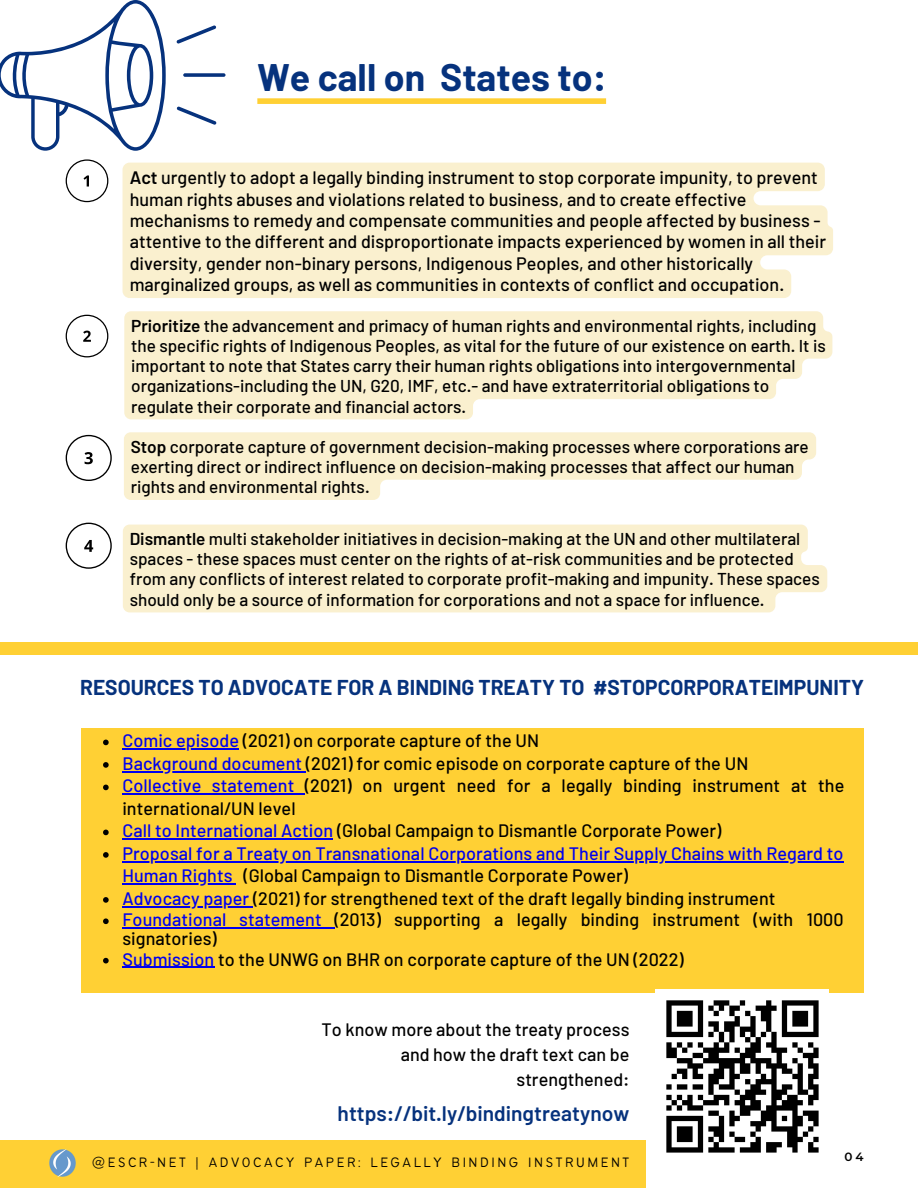
<style>
.page{position:relative;width:918px;height:1188px;background:#fff}
.page>*{position:absolute;margin:0;border:0;box-sizing:border-box;transform-origin:0 0}
.t1{font:700 37.5px "Barlow";color:#06327d}
.t2{font:700 21px "Barlow";color:#06327d}
.t3{font:600 21px "Barlow";color:#06327d}
.t4{font:500 18px/22.4px "Barlow";letter-spacing:.005em;color:#000}
.t5{font:500 17.1px/20.2px "Barlow";color:#000}
.t6{font:300 15px "Bantayog";letter-spacing:.17em;color:#000}
.t7{font:600 12px "Montserrat";color:#000}
.s1{font-weight:600}
.s2{color:#00e}
</style>
<div class="page">
<div style="left:0;top:1140px;width:646px;height:47px;background:#ffd034"></div>
<img style="left:49px;top:1149px;width:27px;height:28px">
<svg style="left:66px;top:315px;width:42px;height:42px"></svg>
<svg style="left:66px;top:435px;width:46px;height:46px"></svg>
<svg style="left:66px;top:523px;width:46px;height:46px"></svg>
<svg style="left:66px;top:159px;width:42px;height:43px"></svg>
<div style="left:81px;top:728px;width:783px;height:265px;background:#ffd034"></div>
<div style="left:0;top:643px;width:918px;height:12px;background:#ffd034"></div>
<svg style="left:0;top:0;width:166px;height:151px"></svg>
<svg style="left:183px;top:73px;width:43px;height:4px"></svg>
<svg style="left:176px;top:25px;width:40px;height:19px"></svg>
<svg style="left:177px;top:106px;width:40px;height:19px"></svg>
<svg style="left:124px;top:311px;width:708px;height:108px;fill:#faf0cf"></svg>
<svg style="left:124px;top:432px;width:692px;height:68px;fill:#faf0cf"></svg>
<div style="left:123px;top:525px;width:704px;height:87px;background:#faf0cf"></div>
<div style="left:123px;top:163px;width:710px;height:135px;background:#faf0cf"></div>
<svg style="left:103px;top:740px;width:6px;height:5px"></svg>
<hr style="left:122px;top:749px;width:117px;height:1px;background:#00e">
<svg style="left:103px;top:762px;width:6px;height:6px"></svg>
<hr style="left:122px;top:771px;width:180px;height:1px;background:#00e">
<svg style="left:103px;top:785px;width:6px;height:5px"></svg>
<hr style="left:122px;top:794px;width:172px;height:1px;background:#00e">
<svg style="left:103px;top:830px;width:6px;height:5px"></svg>
<hr style="left:122px;top:839px;width:211px;height:1px;background:#00e">
<svg style="left:103px;top:852px;width:6px;height:6px"></svg>
<hr style="left:133px;top:861px;width:711px;height:1px;background:#00e">
<hr style="left:122px;top:884px;width:111px;height:1px;background:#00e">
<svg style="left:103px;top:897px;width:6px;height:6px"></svg>
<hr style="left:122px;top:906px;width:127px;height:1px;background:#00e">
<svg style="left:103px;top:918px;width:6px;height:6px"></svg>
<hr style="left:122px;top:927px;width:200px;height:2px;background:#00e">
<svg style="left:322px;top:927px;width:12px;height:2px"></svg>
<svg style="left:103px;top:958px;width:6px;height:5px"></svg>
<hr style="left:122px;top:967px;width:92px;height:1px;background:#00e">
<div style="left:656px;top:990px;width:173px;height:173px;background:#fff"></div>
<svg style="left:666px;top:1000px;width:153px;height:153px"></svg>
<div style="left:257px;top:98px;width:349px;height:6px;background:#ffd034"></div>
<h1 class="t1" style="left:257px;top:53px;width:350px">We call on States to:</h1>
<p class="t4" style="left:130px;top:166px;width:698px;line-height:21.3px"><span class="s1">Act</span> urgently to adopt a legally binding instrument to stop corporate impunity, to prevent human rights abuses and violations related to business, and to create effective mechanisms to remedy and compensate communities and people affected by business - attentive to the different and disproportionate impacts experienced by women in all their diversity, gender non-binary persons, Indigenous Peoples, and other historically marginalized groups, as well as communities in contexts of conflict and occupation.</p>
<p class="t5" style="left:131px;top:315px;width:696px"><span class="s1">Prioritize</span> the advancement and primacy of human rights and environmental rights, including the specific rights of Indigenous Peoples, as vital for the future of our existence on earth. It is important to note that States carry their human rights obligations into intergovernmental organizations-including the UN, G20, IMF, etc.- and have extraterritorial obligations to regulate their corporate and financial actors.</p>
<p class="t5" style="left:131px;top:436px;width:680px"><span class="s1">Stop</span> corporate capture of government decision-making processes where corporations are exerting direct or indirect influence on decision-making processes that affect our human rights and environmental rights.</p>
<p class="t5" style="left:130px;top:528px;width:692px"><span class="s1">Dismantle</span> multi stakeholder initiatives in decision-making at the UN and other multilateral spaces - these spaces must center on the rights of at-risk communities and be protected from any conflicts of interest related to corporate profit-making and impunity. These spaces should only be a source of information for corporations and not a space for influence.</p>
<p class="t2" style="left:80px;top:674px;width:786px">RESOURCES TO ADVOCATE FOR A BINDING TREATY TO #STOPCORPORATEIMPUNITY</p>
<p class="t4" style="left:122px;top:729px;width:724px"><span class="s2">Comic episode</span> (2021) on corporate capture of the UN<br><span class="s2">Background document</span> (2021) for comic episode on corporate capture of the UN<br><span class="s2">Collective statement</span> (2021) on urgent need for a legally binding instrument at the international/UN level<br><span class="s2">Call to International Action</span> (Global Campaign to Dismantle Corporate Power)<br><span class="s2">Proposal for a Treaty on Transnational Corporations and Their Supply Chains with Regard to Human Rights</span> (Global Campaign to Dismantle Corporate Power)<br><span class="s2">Advocacy paper</span> (2021) for strengthened text of the draft legally binding instrument <span class="s2">Foundational statement</span> (2013) supporting a legally binding instrument (with 1000</p>
<p class="t4" style="left:122px;top:928px;width:563px;line-height:20.2px">signatories)<br><span class="s2">Submission</span> to the UNWG on BHR on corporate capture of the UN (2022)</p>
<p class="t4" style="left:322px;top:1017px;width:309px;line-height:24.8px;text-align:right">To know more about the treaty process and how the draft text can be strengthened:</p>
<p class="t3" style="left:338px;top:1100px;width:293px">https://bit.ly/bindingtreatynow</p>
<p class="t6" style="left:92px;top:1156px;width:539px">@ESCR-NET | ADVOCACY PAPER: LEGALLY BINDING INSTRUMENT</p>
<p class="t7" style="left:845px;top:1149px;width:21px">04</p>
</div>
